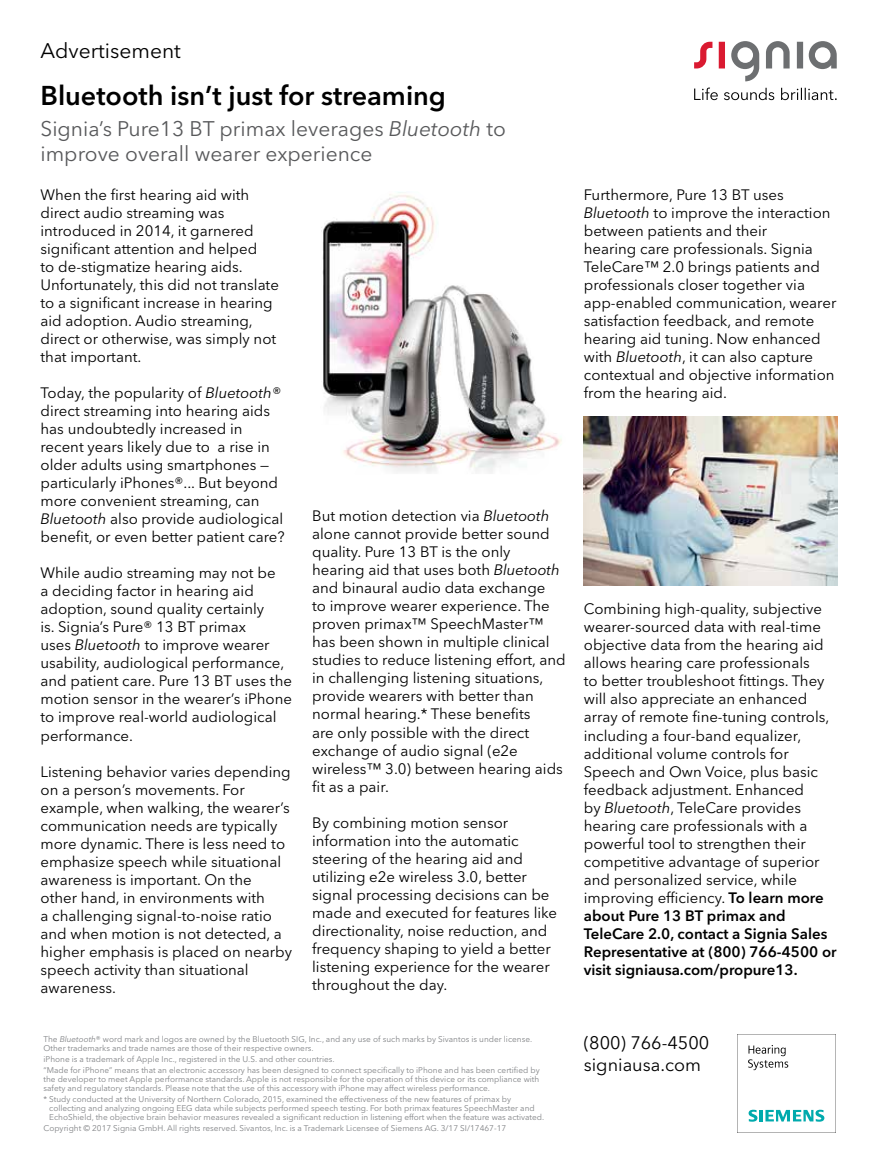
<style>
.page{position:relative;width:878px;height:1175px;background:#fff}
.page>*{position:absolute;margin:0;border:0;box-sizing:border-box;transform-origin:0 0}
.t1{font:600 27px "Avenir Next W1 G";color:#000}
.t2{font:21px/25.2px "Avenir Next W1 G";color:#58595b}
.t3{font:21px "Avenir Next W1 G";color:#000}
.t4{font:18px/21.6px "Avenir Next W1 G";color:#000}
.t5{font:15px/18px "Avenir Next W1 G";color:#000}
.t6{font:8.25px/9px "Avenir Next W1 G";color:#808285}
.s1{font-style:italic}
.s2{font-weight:600}
</style>
<div class="page">
<svg style="left:731px;top:41px;width:105px;height:40px"></svg>
<svg style="left:694px;top:42px;width:31px;height:26px"></svg>
<svg style="left:694px;top:88px;width:142px;height:12px"></svg>
<svg style="left:737px;top:1034px;width:99px;height:98px"></svg>
<img style="left:321px;top:192px;width:241px;height:282px">
<img style="left:584px;top:417px;width:253px;height:169px">
<h2 class="t3" style="left:40px;top:42px;width:142px">Advertisement</h2>
<h1 class="t1" style="left:40px;top:84px;width:407px">Bluetooth isn’t just for streaming</h1>
<h2 class="t2" style="left:40px;top:118px;width:467px">Signia’s Pure13 BT primax leverages <span class="s1">Bluetooth</span> to improve overall wearer experience</h2>
<p class="t5" style="left:40px;top:187px;width:240px">When the first hearing aid with direct audio streaming was introduced in 2014, it garnered significant attention and helped<br>to de-stigmatize hearing aids.<br>Unfortunately, this did not translate to a significant increase in hearing aid adoption. Audio streaming, direct or otherwise, was simply not that important.</p>
<p class="t5" style="left:40px;top:385px;width:246px">Today, the popularity of <span class="s1">Bluetooth® </span>direct streaming into hearing aids has undoubtedly increased in recent years likely due to a rise in older adults using smartphones — particularly iPhones®... But beyond more convenient streaming, can <span class="s1">Bluetooth</span> also provide audiological benefit, or even better patient care?</p>
<p class="t5" style="left:40px;top:565px;width:253px">While audio streaming may not be<br>a deciding factor in hearing aid adoption, sound quality certainly<br>is. Signia’s Pure® 13 BT primax<br>uses <span class="s1">Bluetooth</span> to improve wearer usability, audiological performance, and patient care. Pure 13 BT uses the motion sensor in the wearer’s iPhone to improve real-world audiological performance.</p>
<p class="t5" style="left:40px;top:763px;width:253px">Listening behavior varies depending on a person’s movements. For example, when walking, the wearer’s communication needs are typically more dynamic. There is less need to emphasize speech while situational awareness is important. On the other hand, in environments with<br>a challenging signal-to-noise ratio and when motion is not detected, a higher emphasis is placed on nearby speech activity than situational awareness.</p>
<p class="t5" style="left:312px;top:508px;width:255px">But motion detection via <span class="s1">Bluetooth </span>alone cannot provide better sound quality. Pure 13 BT is the only hearing aid that uses both <span class="s1">Bluetooth </span>and binaural audio data exchange<br>to improve wearer experience. The proven primax™ SpeechMaster™ has been shown in multiple clinical studies to reduce listening effort, and in challenging listening situations, provide wearers with better than normal hearing.* These benefits<br>are only possible with the direct exchange of audio signal (e2e wireless™ 3.0) between hearing aids fit as a pair.</p>
<p class="t5" style="left:312px;top:814px;width:246px">By combining motion sensor information into the automatic steering of the hearing aid and utilizing e2e wireless 3.0, better signal processing decisions can be made and executed for features like directionality, noise reduction, and frequency shaping to yield a better listening experience for the wearer throughout the day.</p>
<p class="t6" style="left:44px;top:1035px;width:490px">The <span class="s1">Bluetooth</span>® word mark and logos are owned by the Bluetooth SIG, Inc., and any use of such marks by Sivantos is under license.<br>Other trademarks and trade names are those of their respective owners.</p>
<p class="t6" style="left:44px;top:1054px;width:497px;line-height:11.1px">iPhone is a trademark of Apple Inc., registered in the U.S. and other countries.<br>“Made for iPhone” means that an electronic accessory has been designed to connect specifically to iPhone and has been certified by</p>
<p class="t6" style="left:44px;top:1075px;width:497px">the developer to meet Apple performance standards. Apple is not responsible for the operation of this device or its compliance with safety and regulatory standards. Please note that the use of this accessory with iPhone may affect wireless performance.</p>
<p class="t6" style="left:49px;top:1095px;width:496px;text-indent:-6px">* Study conducted at the University of Northern Colorado, 2015, examined the effectiveness of the new features of primax by collecting and analyzing ongoing EEG data while subjects performed speech testing. For both primax features SpeechMaster and<br>EchoShield, the objective brain behavior measures revealed a significant reduction in listening effort when the feature was activated.</p>
<p class="t6" style="left:44px;top:1124px;width:464px">Copyright © 2017 Signia GmbH. All rights reserved. Sivantos, Inc. is a Trademark Licensee of Siemens AG. 3/17 SI/17467-17</p>
<p class="t5" style="left:584px;top:187px;width:254px">Furthermore, Pure 13 BT uses <span class="s1">Bluetooth</span> to improve the interaction between patients and their<br>hearing care professionals. Signia TeleCare™ 2.0 brings patients and professionals closer together via app-enabled communication, wearer satisfaction feedback, and remote hearing aid tuning. Now enhanced with <span class="s1">Bluetooth</span>, it can also capture contextual and objective information from the hearing aid.</p>
<p class="t5" style="left:584px;top:601px;width:254px">Combining high-quality, subjective wearer-sourced data with real-time objective data from the hearing aid allows hearing care professionals<br>to better troubleshoot fittings. They will also appreciate an enhanced array of remote fine-tuning controls, including a four-band equalizer, additional volume controls for Speech and Own Voice, plus basic feedback adjustment. Enhanced<br>by <span class="s1">Bluetooth</span>, TeleCare provides hearing care professionals with a powerful tool to strengthen their competitive advantage of superior and personalized service, while improving efficiency. <span class="s2">To learn more about Pure 13 BT primax and TeleCare 2.0, contact a Signia Sales Representative at (800) 766-4500 or visit signiausa.com/propure13.</span></p>
<p class="t4" style="left:584px;top:1033px;width:127px">(800) 766-4500 signiausa.com</p>
</div>
